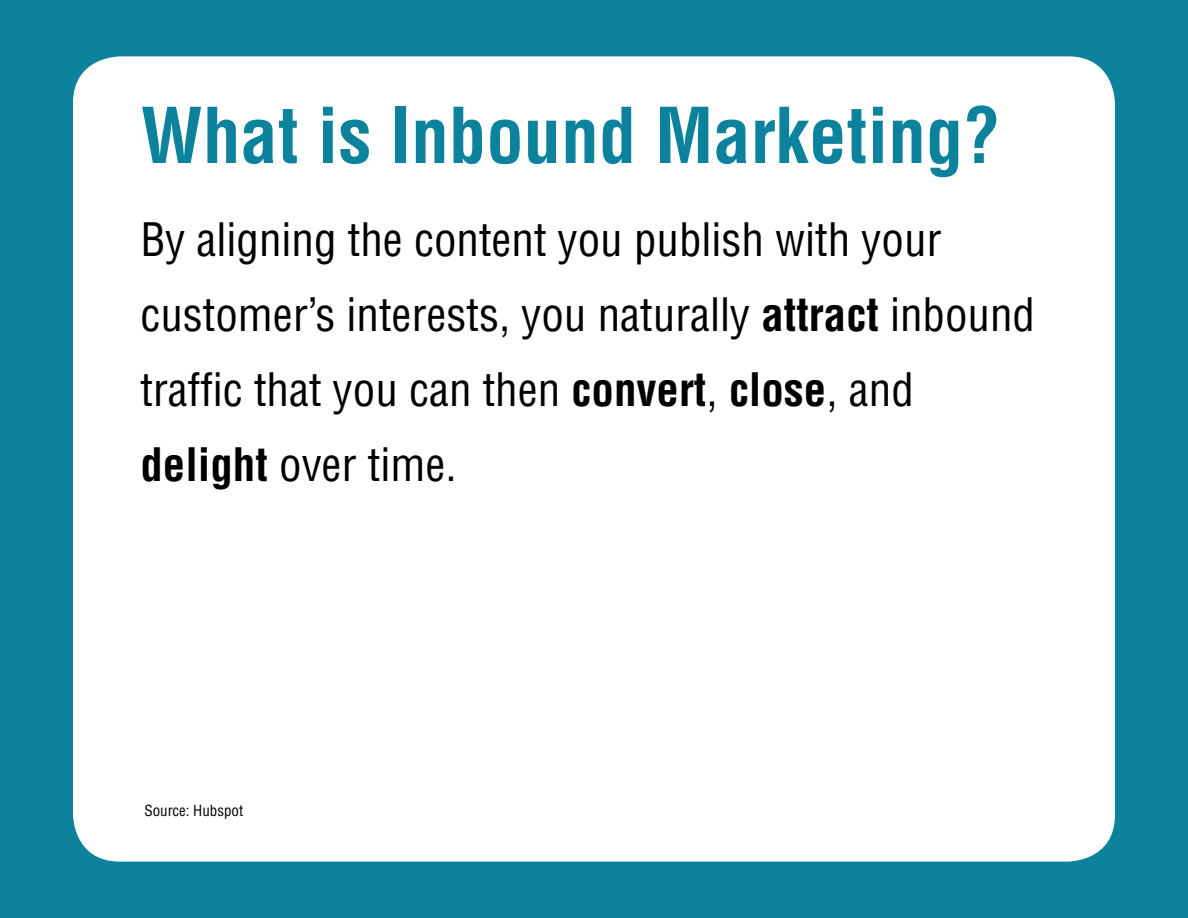
<style>
.page{position:relative;width:1188px;height:918px;background:#0d829d}
.page>*{position:absolute;margin:0;border:0;box-sizing:border-box;transform-origin:0 0}
.t1{font:700 condensed 75px "Helvetica LT Std";color:#0d829d}
.t2{font:condensed 45px/75px "Helvetica LT Std";color:#000}
.t3{font:condensed 15px "Helvetica LT Std";color:#000}
.s1{font-weight:700}
</style>
<div class="page">
<div style="left:73px;top:56px;width:1042px;height:806px;background:#fff;border-radius:47px"></div>
<h1 class="t1" style="left:140px;top:89px;width:862px">What is Inbound Marketing?</h1>
<p class="t2" style="left:140px;top:202px;width:896px">By aligning the content you publish with your customer’s interests, you naturally <span class="s1">attract</span> inbound traffic that you can then <span class="s1">convert</span>, <span class="s1">close</span>, and <span class="s1">delight</span> over time.</p>
<p class="t3" style="left:144px;top:801px;width:100px">Source: Hubspot</p>
</div>
